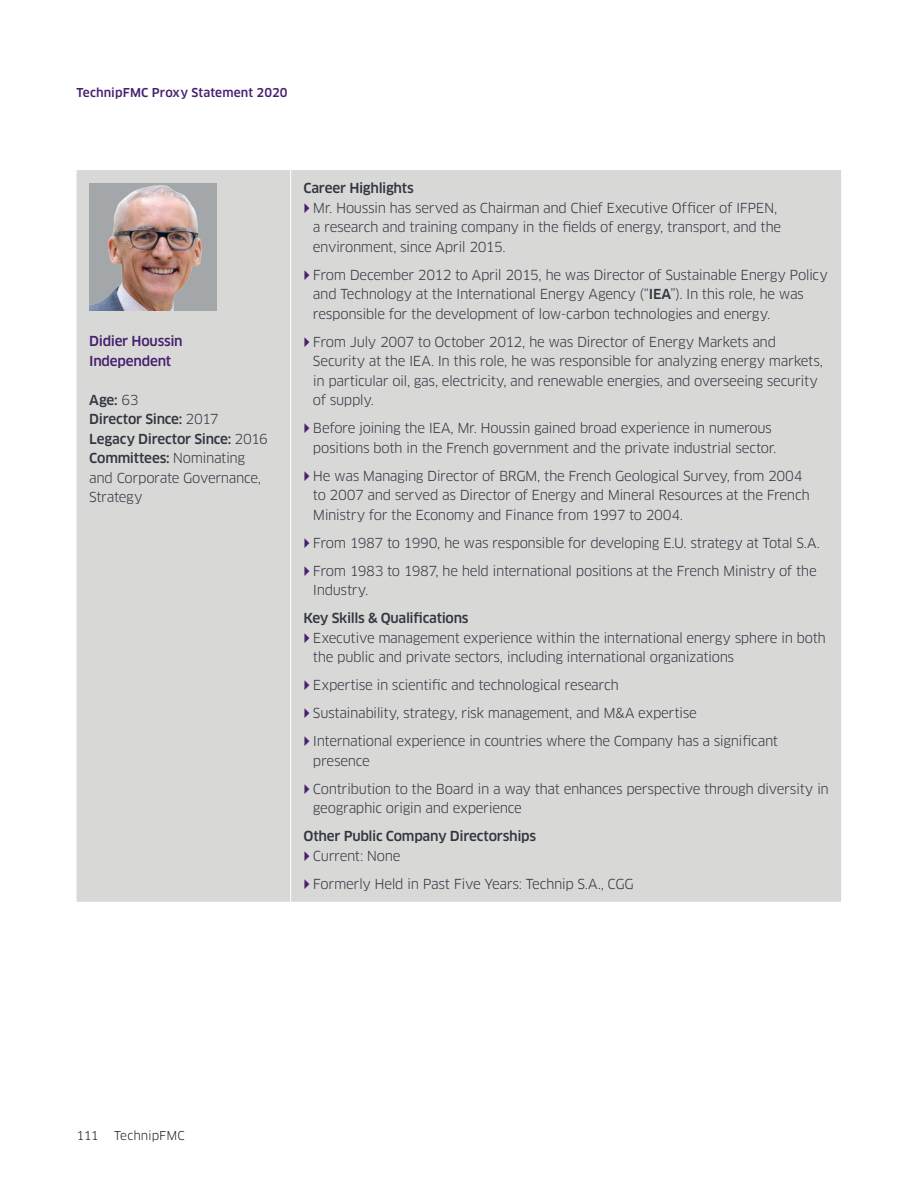
<style>
.page{position:relative;width:918px;height:1188px;background:#fff}
.page>*{position:absolute;margin:0;border:0;box-sizing:border-box;transform-origin:0 0}
.t1{font:13.5px/19.5px "Clan OT";letter-spacing:-.03em;color:#323640}
.t2{font:500 13.5px "Clan OT";letter-spacing:-.02em;color:#323640}
.t3{font:500 13.5px/19.5px "Clan OT";letter-spacing:-.02em;color:#471f6f}
.t4{font:500 12px "Clan OT";letter-spacing:.01em;color:#471f6f}
.t5{font:12px "Clan OT";letter-spacing:.005em;color:#231f20}
.s1{font-weight:500}
</style>
<div class="page">
<div style="left:77px;top:170px;width:764px;height:732px;background:#d8d9d7"></div>
<hr style="left:290px;top:170px;width:1px;height:153px;background:#fff">
<hr style="left:290px;top:323px;width:1px;height:579px;background:#fff">
<img style="left:89px;top:183px;width:128px;height:127px">
<svg style="left:305px;top:203px;width:4px;height:10px"></svg>
<svg style="left:305px;top:270px;width:4px;height:10px"></svg>
<svg style="left:305px;top:337px;width:4px;height:10px"></svg>
<svg style="left:305px;top:423px;width:4px;height:10px"></svg>
<svg style="left:305px;top:471px;width:4px;height:10px"></svg>
<svg style="left:305px;top:538px;width:4px;height:10px"></svg>
<svg style="left:305px;top:566px;width:4px;height:10px"></svg>
<svg style="left:305px;top:633px;width:4px;height:10px"></svg>
<svg style="left:305px;top:680px;width:4px;height:10px"></svg>
<svg style="left:305px;top:708px;width:4px;height:10px"></svg>
<svg style="left:305px;top:736px;width:4px;height:10px"></svg>
<svg style="left:305px;top:784px;width:4px;height:10px"></svg>
<svg style="left:305px;top:851px;width:4px;height:10px"></svg>
<svg style="left:305px;top:879px;width:4px;height:10px"></svg>
<p class="t4" style="left:77px;top:86px;width:213px">TechnipFMC Proxy Statement 2020</p>
<p class="t3" style="left:89px;top:332px;width:95px">Didier Houssin<br>Independent</p>
<p class="t1" style="left:89px;top:390px;width:180px"><span class="s1">Age:</span> 63<br><span class="s1">Director Since:</span> 2017<br><span class="s1">Legacy Director Since:</span> 2016<br><span class="s1">Committees:</span> Nominating and Corporate Governance,<br>Strategy</p>
<p class="t2" style="left:303px;top:181px;width:112px">Career Highlights</p>
<p class="t1" style="left:313px;top:198px;width:470px">Mr. Houssin has served as Chairman and Chief Executive Officer of IFPEN, a research and training company in the fields of energy, transport, and the environment, since April 2015.</p>
<p class="t1" style="left:313px;top:265px;width:516px">From December 2012 to April 2015, he was Director of Sustainable Energy Policy and Technology at the International Energy Agency (“<span class="s1">IEA</span>”). In this role, he was responsible for the development of low-carbon technologies and energy.</p>
<p class="t1" style="left:313px;top:332px;width:512px">From July 2007 to October 2012, he was Director of Energy Markets and Security at the IEA. In this role, he was responsible for analyzing energy markets, in particular oil, gas, electricity, and renewable energies, and overseeing security of supply.</p>
<p class="t1" style="left:313px;top:419px;width:465px">Before joining the IEA, Mr. Houssin gained broad experience in numerous positions both in the French government and the private industrial sector.</p>
<p class="t1" style="left:313px;top:466px;width:498px">He was Managing Director of BRGM, the French Geological Survey, from 2004 to 2007 and served as Director of Energy and Mineral Resources at the French<br>Ministry for the Economy and Finance from 1997 to 2004.</p>
<p class="t1" style="left:313px;top:529px;width:509px;line-height:28px">From 1987 to 1990, he was responsible for developing E.U. strategy at Total S.A.<br>From 1983 to 1987, he held international positions at the French Ministry of the</p>
<p class="t1" style="left:313px;top:581px;width:57px">Industry.</p>
<p class="t2" style="left:303px;top:611px;width:167px">Key Skills &amp; Qualifications</p>
<p class="t1" style="left:313px;top:628px;width:515px">Executive management experience within the international energy sphere in both the public and private sectors, including international organizations</p>
<p class="t1" style="left:313px;top:671px;width:467px;line-height:28px">Expertise in scientific and technological research<br>Sustainability, strategy, risk management, and M&amp;A expertise<br>International experience in countries where the Company has a significant</p>
<p class="t1" style="left:313px;top:747px;width:517px;line-height:28px">presence<br>Contribution to the Board in a way that enhances perspective through diversity in</p>
<p class="t1" style="left:313px;top:799px;width:210px">geographic origin and experience</p>
<p class="t2" style="left:303px;top:828px;width:234px">Other Public Company Directorships</p>
<p class="t1" style="left:313px;top:842px;width:322px;line-height:28px">Current: None<br>Formerly Held in Past Five Years: Technip S.A., CGG</p>
<p class="t5" style="left:77px;top:1129px;width:24px">111</p>
<p class="t5" style="left:114px;top:1129px;width:72px">TechnipFMC</p>
</div>
